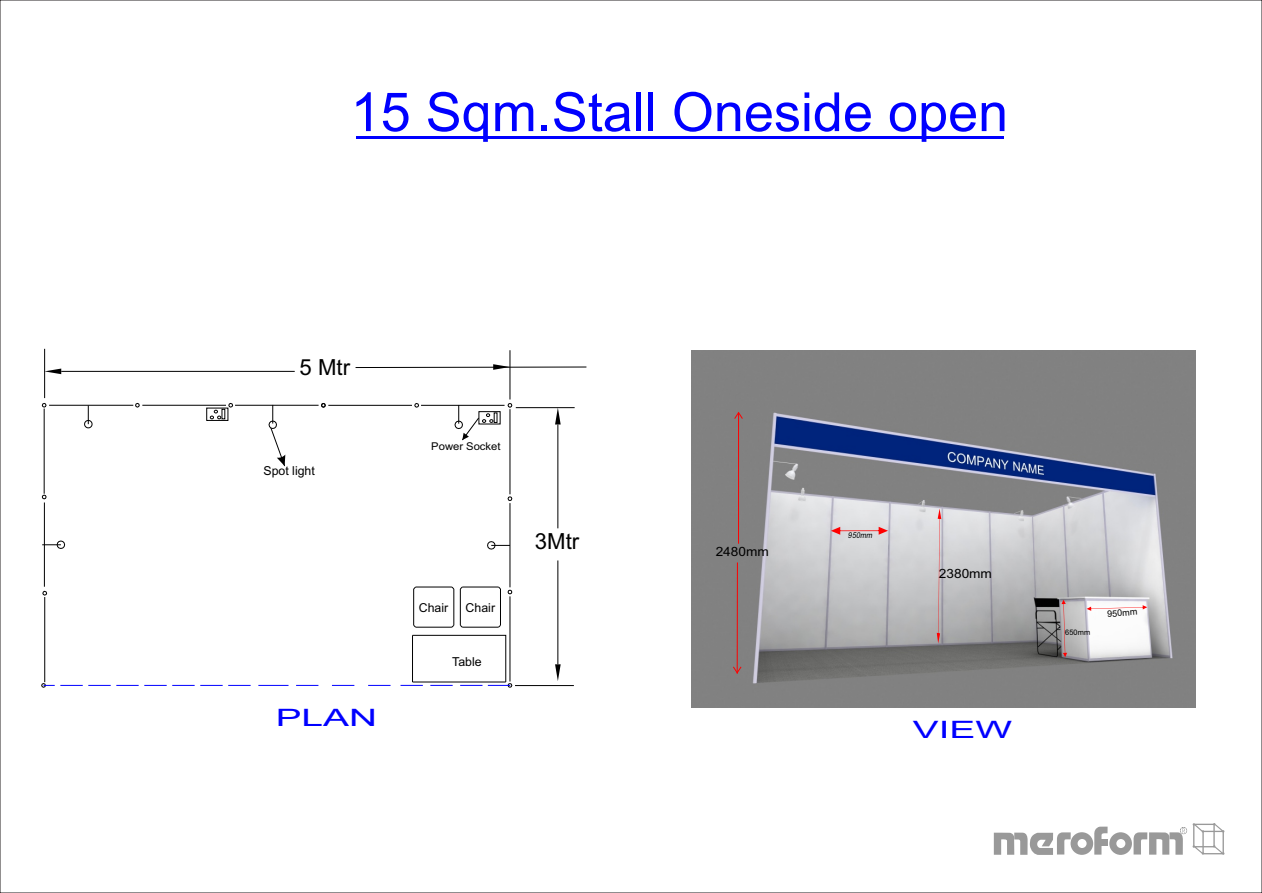
<style>
.page{position:relative;width:1262px;height:893px;background:#fff}
.page>*{position:absolute;margin:0;border:0;box-sizing:border-box;transform-origin:0 0}
.t1{font:54px "Arial";color:#00f}
.t2{font:24px "Arial";color:#00f;scale:1.62 1}
.t3{font:22.2px "Arial";color:#000}
.t4{font:12.75px "Arial";color:#000;scale:1.07 1}
.t5{font:12.3px "Arial";color:#000}
.t6{font:10.65px "Arial";color:#000;scale:1.05 1}
.t7{font:9px "Arial";color:#000}
.t8{font:italic 7.95px "Arial";color:#000;scale:.91 1}
.t9{font:7.5px "Arial";color:#000}
</style>
<div class="page">
<hr style="left:510px;top:409px;width:1px;height:85px;background:#000">
<hr style="left:510px;top:503px;width:1px;height:84px;background:#000">
<hr style="left:510px;top:596px;width:1px;height:85px;background:#000">
<svg style="left:508px;top:403px;width:4px;height:5px"></svg>
<svg style="left:508px;top:496px;width:4px;height:5px"></svg>
<svg style="left:508px;top:589px;width:4px;height:6px"></svg>
<hr style="left:415px;top:627px;width:37px;height:1px;background:#000">
<hr style="left:453px;top:589px;width:1px;height:36px;background:#000">
<hr style="left:415px;top:586px;width:37px;height:1px;background:#000">
<hr style="left:413px;top:589px;width:1px;height:36px;background:#000">
<hr style="left:462px;top:627px;width:36px;height:1px;background:#000">
<hr style="left:460px;top:589px;width:1px;height:36px;background:#000">
<hr style="left:462px;top:586px;width:36px;height:1px;background:#000">
<hr style="left:500px;top:589px;width:1px;height:36px;background:#000">
<hr style="left:510px;top:350px;width:1px;height:49px;background:#000">
<hr style="left:516px;top:407px;width:58px;height:1px;background:#000">
<hr style="left:515px;top:685px;width:59px;height:1px;background:#000">
<hr style="left:557px;top:424px;width:1px;height:104px;background:#000">
<svg style="left:555px;top:407px;width:5px;height:17px"></svg>
<hr style="left:557px;top:560px;width:1px;height:104px;background:#000">
<svg style="left:555px;top:664px;width:5px;height:17px"></svg>
<svg style="left:487px;top:541px;width:23px;height:8px"></svg>
<svg style="left:296px;top:685px;width:22px;height:1px"></svg>
<hr style="left:328px;top:405px;width:84px;height:1px;background:#000">
<hr style="left:421px;top:405px;width:83px;height:1px;background:#000">
<svg style="left:414px;top:403px;width:5px;height:4px"></svg>
<svg style="left:454px;top:405px;width:43px;height:35px"></svg>
<img style="left:691px;top:351px;width:504px;height:356px">
<hr style="left:356px;top:136px;width:648px;height:2px;background:#00f">
<hr style="left:738px;top:413px;width:1px;height:130px;background:#f00">
<svg style="left:734px;top:412px;width:9px;height:7px"></svg>
<hr style="left:737px;top:562px;width:1px;height:111px;background:#f00">
<svg style="left:733px;top:666px;width:8px;height:7px"></svg>
<svg style="left:1086px;top:605px;width:61px;height:6px"></svg>
<svg style="left:1061px;top:599px;width:6px;height:58px"></svg>
<svg style="left:936px;top:508px;width:5px;height:135px"></svg>
<svg style="left:831px;top:527px;width:57px;height:7px"></svg>
<hr style="left:44px;top:349px;width:1px;height:49px;background:#000">
<hr style="left:61px;top:371px;width:234px;height:1px;background:#000">
<svg style="left:355px;top:364px;width:232px;height:6px"></svg>
<svg style="left:44px;top:368px;width:17px;height:6px"></svg>
<hr style="left:44px;top:408px;width:1px;height:85px;background:#000">
<hr style="left:44px;top:502px;width:1px;height:84px;background:#000">
<hr style="left:44px;top:597px;width:1px;height:85px;background:#000">
<svg style="left:42px;top:494px;width:4px;height:5px"></svg>
<svg style="left:42px;top:590px;width:5px;height:5px"></svg>
<svg style="left:42px;top:540px;width:23px;height:9px"></svg>
<svg style="left:332px;top:685px;width:22px;height:1px"></svg>
<svg style="left:368px;top:685px;width:22px;height:1px"></svg>
<hr style="left:258px;top:685px;width:30px;height:1px;background:#00f">
<svg style="left:400px;top:635px;width:112px;height:52px"></svg>
<svg style="left:41px;top:683px;width:210px;height:4px"></svg>
<svg style="left:321px;top:403px;width:5px;height:4px"></svg>
<hr style="left:49px;top:405px;width:84px;height:1px;background:#000">
<hr style="left:142px;top:405px;width:84px;height:1px;background:#000">
<hr style="left:235px;top:405px;width:83px;height:1px;background:#000">
<svg style="left:42px;top:403px;width:4px;height:4px"></svg>
<svg style="left:135px;top:403px;width:5px;height:4px"></svg>
<svg style="left:269px;top:405px;width:16px;height:61px"></svg>
<svg style="left:84px;top:405px;width:8px;height:23px"></svg>
<div style="left:206px;top:408px;width:22px;height:12px;border:1px solid #000"></div>
<svg style="left:210px;top:403px;width:23px;height:16px"></svg>
<svg style="left:993px;top:823px;width:231px;height:32px"></svg>
<h1 class="t1" style="left:350px;top:92px;width:659px">15 Sqm.Stall Oneside open</h1>
<h3 class="t3" style="left:299px;top:359px;width:52px">5 Mtr</h3>
<p class="t5" style="left:263px;top:466px;width:53px">Spot light</p>
<h2 class="t2" style="left:276px;top:708px;width:64px">PLAN</h2>
<p class="t6" style="left:431px;top:442px;width:67px">Power Socket</p>
<p class="t5" style="left:419px;top:603px;width:31px">Chair</p>
<p class="t5" style="left:465px;top:603px;width:31px">Chair</p>
<p class="t5" style="left:452px;top:657px;width:31px">Table</p>
<h3 class="t3" style="left:535px;top:532px;width:46px">3Mtr</h3>
<p class="t4" style="left:715px;top:547px;width:51px">2480mm</p>
<p class="t8" style="left:848px;top:532px;width:28px;rotate:-1deg">950mm</p>
<p class="t4" style="left:939px;top:568px;width:51px">2380mm</p>
<h2 class="t2" style="left:913px;top:720px;width:63px">VIEW</h2>
<p class="t9" style="left:1065px;top:629px;width:27px;rotate:-2deg">650mm</p>
<p class="t7" style="left:1107px;top:610px;width:32px;rotate:-4deg">950mm</p>
</div>
